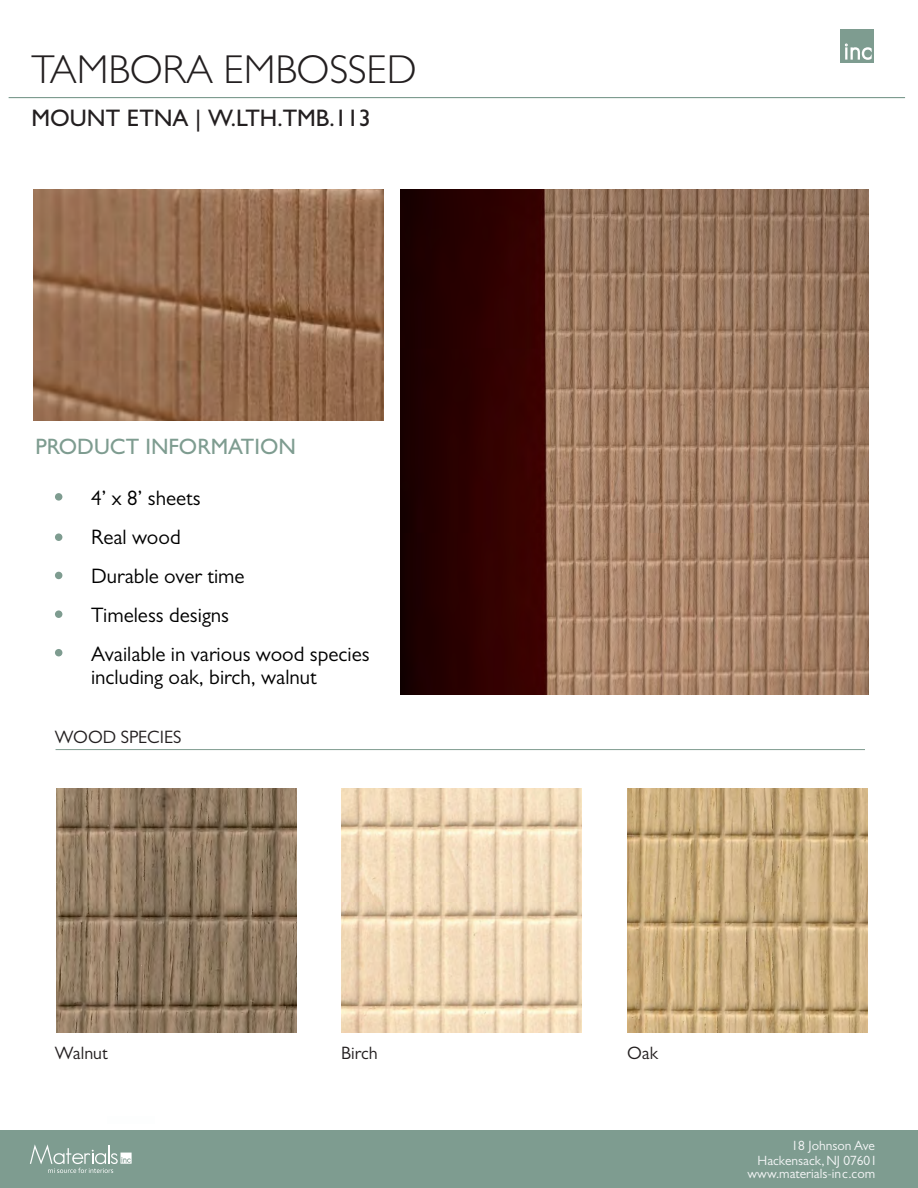
<style>
.page{position:relative;width:918px;height:1188px;background:#fff}
.page>*{position:absolute;margin:0;border:0;box-sizing:border-box;transform-origin:0 0}
.t1{font:300 40.5px "Gill Sans";color:#231f20}
.t2{font:500 24px "Gill Sans";color:#231f20}
.t3{font:500 22.35px "Gill Sans";color:#7e9c90}
.t4{font:21px/39px "Gill Sans";color:#000}
.t5{font:18px "Gill Sans";color:#231f20}
.t6{font:13.5px/15.1px "Gill Sans";color:#f6f7f8;text-align:right}
</style>
<div class="page">
<div style="left:0;top:1130px;width:918px;height:58px;background:#7e9c90"></div>
<div style="left:840px;top:29px;width:34px;height:34px;background:#7e9c90"></div>
<svg style="left:845px;top:44px;width:27px;height:16px"></svg>
<div style="left:9px;top:97px;width:896px;height:1px;border:1px solid #7e9c90"></div>
<svg style="left:30px;top:1144px;width:102px;height:29px"></svg>
<img style="left:34px;top:189px;width:350px;height:231px">
<img style="left:401px;top:189px;width:468px;height:506px">
<hr style="left:56px;top:749px;width:809px;height:1px;background:#809c90">
<img style="left:56px;top:789px;width:240px;height:244px">
<img style="left:341px;top:789px;width:241px;height:244px">
<img style="left:627px;top:789px;width:240px;height:244px">
<div style="left:55px;top:493px;width:7px;height:8px;background:#7e9c90;border-radius:50%"></div>
<div style="left:55px;top:533px;width:7px;height:8px;background:#7e9c90;border-radius:50%"></div>
<div style="left:55px;top:572px;width:7px;height:7px;background:#7e9c90;border-radius:50%"></div>
<div style="left:55px;top:610px;width:7px;height:8px;background:#7e9c90;border-radius:50%"></div>
<div style="left:55px;top:649px;width:7px;height:7px;background:#7e9c90;border-radius:50%"></div>
<h1 class="t1" style="left:32px;top:45px;width:386px">TAMBORA EMBOSSED</h1>
<p class="t2" style="left:32px;top:104px;width:341px">MOUNT ETNA | W.LTH.TMB.113</p>
<p class="t3" style="left:35px;top:433px;width:262px">PRODUCT INFORMATION</p>
<p class="t4" style="left:91px;top:478px;width:280px">4’ x 8’ sheets<br>Real wood<br>Durable over time<br>Timeless designs<br>Available in various wood species</p>
<p class="t4" style="left:91px;top:657px;width:227px">including oak, birch, walnut</p>
<p class="t5" style="left:55px;top:727px;width:128px">WOOD SPECIES</p>
<p class="t5" style="left:55px;top:1043px;width:54px">Walnut</p>
<p class="t5" style="left:341px;top:1043px;width:38px">Birch</p>
<p class="t5" style="left:627px;top:1043px;width:32px">Oak</p>
<p class="t6" style="left:758px;top:1138px;width:121px">18 Johnson Ave<br>Hackensack, NJ 07601</p>
<p class="t6" style="left:748px;top:1165px;width:129px">www.materials-inc.com</p>
</div>
